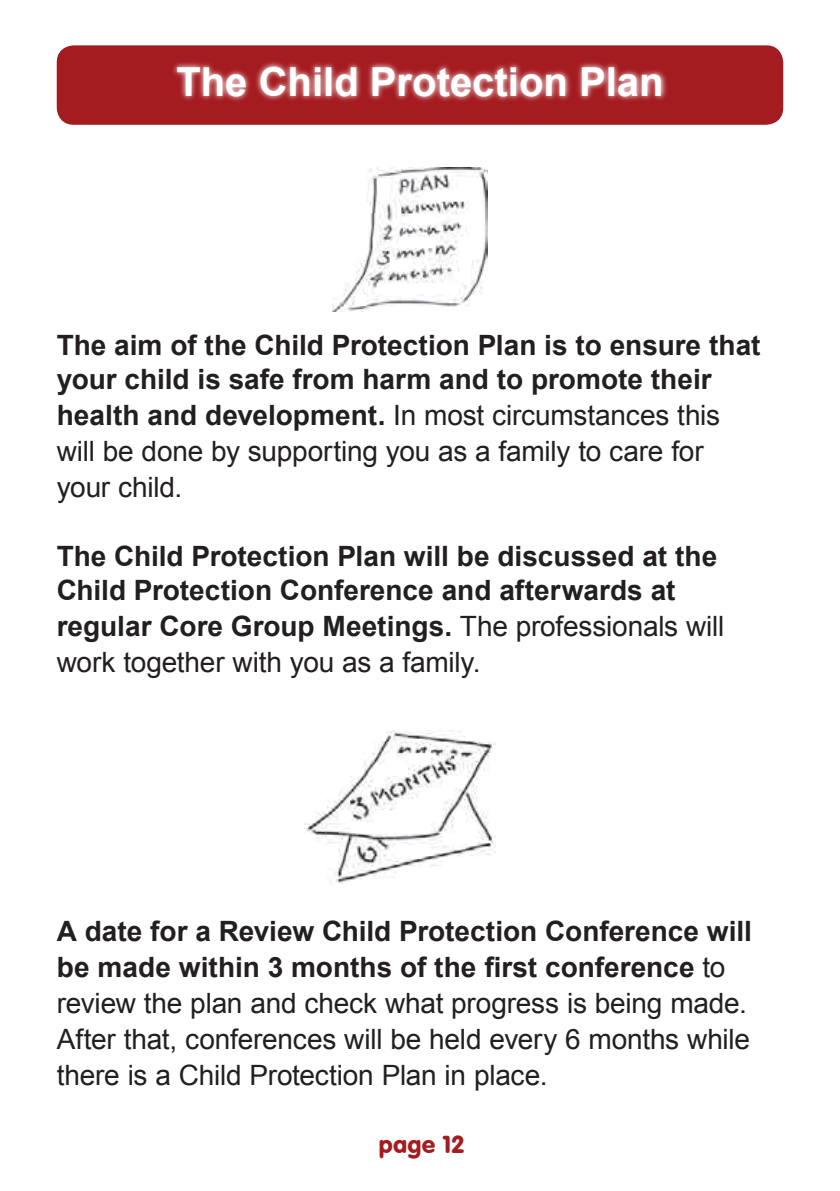
<style>
.page{position:relative;width:840px;height:1191px;background:#fff}
.page>*{position:absolute;margin:0;border:0;box-sizing:border-box;transform-origin:0 0}
.t1{font:700 40px "Arial";color:#fff}
.t2{font:700 28px/35.4px "Arial";color:#231f20}
.t3{font:28px/36px "Arial";letter-spacing:-.01em;color:#231f20}
.t4{font:24px "VAG Rounded BT";color:#a41b20}
.s1{font-weight:400}
.s2{font-weight:700}
</style>
<div class="page">
<img style="left:332px;top:168px;width:155px;height:143px">
<img style="left:304px;top:730px;width:191px;height:153px">
<div style="left:57px;top:45px;width:725px;height:80px;background:#a41b20"></div>
<svg style="left:171px;top:59px;width:496px;height:45px;background:#ba5256"></svg>
<h1 class="t1" style="left:176px;top:56px;width:488px">The Child Protection Plan</h1>
<p class="t2" style="left:57px;top:328px;width:705px">The aim of the Child Protection Plan is to ensure that your child is safe from harm and to promote their health and development. <span class="s1">In most circumstances this will be done by supporting you as a family to care for your child.</span></p>
<p class="t2" style="left:57px;top:540px;width:668px">The Child Protection Plan will be discussed at the Child Protection Conference and afterwards at regular Core Group Meetings. <span class="s1">The professionals will work together with you as a family.</span></p>
<p class="t3" style="left:57px;top:913px;width:696px"><span class="s2">A date for a Review Child Protection Conference will be made within 3 months of the first conference</span> to review the plan and check what progress is being made.<br>After that, conferences will be held every 6 months while there is a Child Protection Plan in place.</p>
<p class="t4" style="left:378px;top:1128px;width:87px">page 12</p>
</div>
